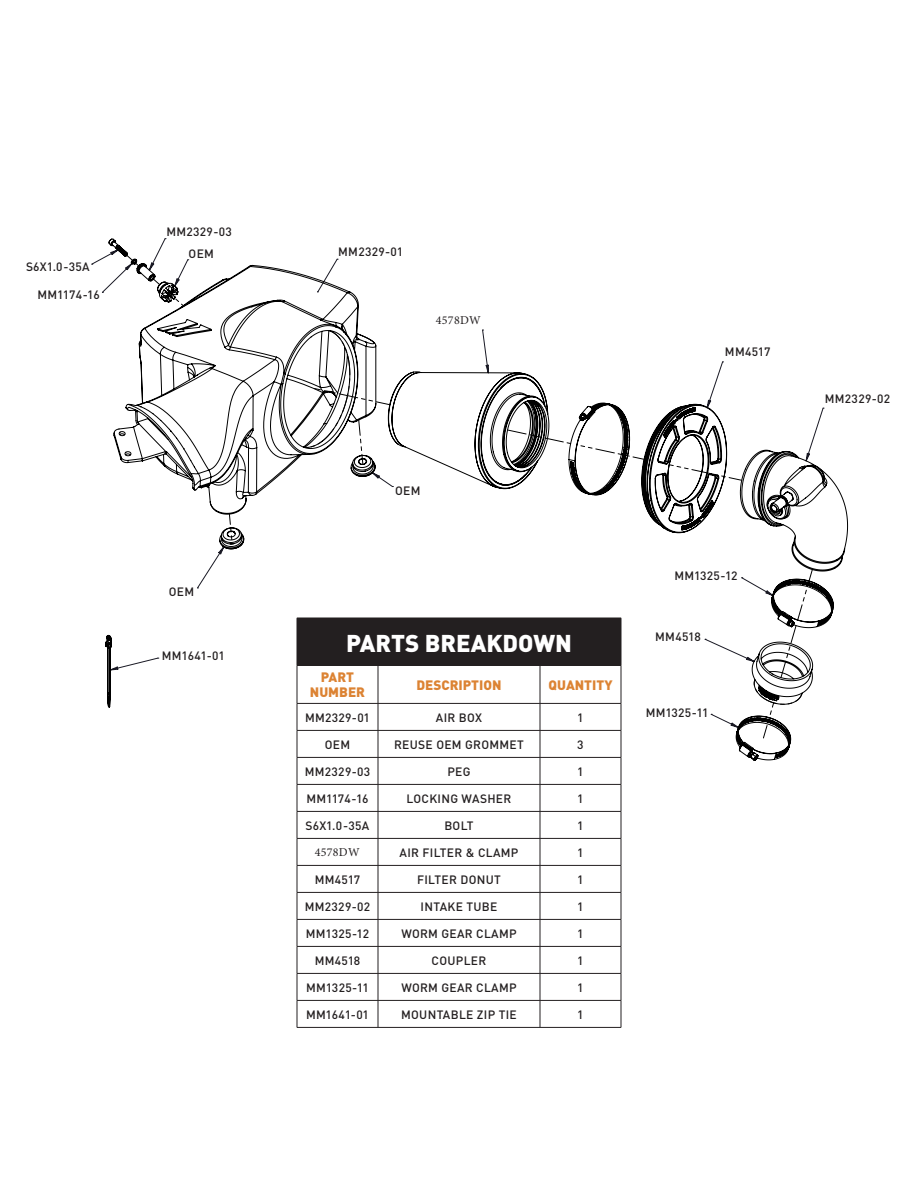
<style>
.page{position:relative;width:918px;height:1188px;background:#fff}
.page>*{position:absolute;margin:0;border:0;box-sizing:border-box;transform-origin:0 0}
.Sub_Header_Note{font:900 24px "DIN";color:#fff}
.Sub_Header_Note-2{font:900 13.5px/15px "DIN";color:#dc8333;text-align:center}
.Sub_Header_Note-3{font:500 12px "DIN";letter-spacing:.025em;color:#231f20}
.Sub_Header_Note-4{font:500 12px "DIN";letter-spacing:-.015em;color:#231f20}
.Sub_Header_Note-5{font:500 12px "DIN";letter-spacing:.005em;color:#231f20}
.Sub_Header_Note-6{font:12px "Minion Pro";letter-spacing:.025em;color:#231f20}
</style>
<div class="page">
<svg style="left:108px;top:238px;width:740px;height:523px"></svg>
<svg style="left:111px;top:241px;width:4px;height:4px"></svg>
<svg style="left:507px;top:429px;width:138px;height:31px"></svg>
<svg style="left:669px;top:464px;width:73px;height:17px"></svg>
<svg style="left:304px;top:330px;width:86px;height:135px"></svg>
<svg style="left:229px;top:513px;width:4px;height:29px"></svg>
<svg style="left:754px;top:569px;width:59px;height:170px"></svg>
<svg style="left:125px;top:254px;width:14px;height:13px"></svg>
<svg style="left:150px;top:276px;width:10px;height:9px"></svg>
<svg style="left:168px;top:292px;width:16px;height:14px"></svg>
<svg style="left:105px;top:634px;width:7px;height:75px"></svg>
<div style="left:297px;top:618px;width:324px;height:47px;background:#231f20"></div>
<hr style="left:621px;top:618px;width:1px;height:47px;background:#231f20">
<hr style="left:297px;top:665px;width:81px;height:1px;background:#231f20">
<hr style="left:297px;top:665px;width:1px;height:38px;background:#231f20">
<hr style="left:378px;top:665px;width:162px;height:1px;background:#231f20">
<hr style="left:378px;top:665px;width:1px;height:38px;background:#231f20">
<hr style="left:540px;top:665px;width:81px;height:1px;background:#231f20">
<hr style="left:540px;top:665px;width:1px;height:38px;background:#231f20">
<hr style="left:621px;top:665px;width:1px;height:38px;background:#231f20">
<hr style="left:297px;top:703px;width:81px;height:1px;background:#231f20">
<hr style="left:378px;top:703px;width:162px;height:1px;background:#231f20">
<hr style="left:540px;top:703px;width:81px;height:1px;background:#231f20">
<hr style="left:297px;top:730px;width:81px;height:1px;background:#231f20">
<hr style="left:378px;top:730px;width:162px;height:1px;background:#231f20">
<hr style="left:540px;top:730px;width:81px;height:1px;background:#231f20">
<hr style="left:297px;top:757px;width:81px;height:1px;background:#231f20">
<hr style="left:378px;top:757px;width:162px;height:1px;background:#231f20">
<hr style="left:540px;top:757px;width:81px;height:1px;background:#231f20">
<hr style="left:297px;top:784px;width:81px;height:1px;background:#231f20">
<hr style="left:378px;top:784px;width:162px;height:1px;background:#231f20">
<hr style="left:540px;top:784px;width:81px;height:1px;background:#231f20">
<hr style="left:297px;top:811px;width:81px;height:1px;background:#231f20">
<hr style="left:378px;top:811px;width:162px;height:1px;background:#231f20">
<hr style="left:540px;top:811px;width:81px;height:1px;background:#231f20">
<hr style="left:297px;top:838px;width:81px;height:1px;background:#231f20">
<hr style="left:378px;top:838px;width:162px;height:1px;background:#231f20">
<hr style="left:540px;top:838px;width:81px;height:1px;background:#231f20">
<hr style="left:297px;top:865px;width:81px;height:1px;background:#231f20">
<hr style="left:378px;top:865px;width:162px;height:1px;background:#231f20">
<hr style="left:540px;top:865px;width:81px;height:1px;background:#231f20">
<hr style="left:297px;top:892px;width:81px;height:1px;background:#231f20">
<hr style="left:378px;top:892px;width:162px;height:1px;background:#231f20">
<hr style="left:540px;top:892px;width:81px;height:1px;background:#231f20">
<hr style="left:297px;top:919px;width:81px;height:1px;background:#231f20">
<hr style="left:378px;top:919px;width:162px;height:1px;background:#231f20">
<hr style="left:540px;top:919px;width:81px;height:1px;background:#231f20">
<hr style="left:297px;top:946px;width:81px;height:1px;background:#231f20">
<hr style="left:378px;top:946px;width:162px;height:1px;background:#231f20">
<hr style="left:540px;top:946px;width:81px;height:1px;background:#231f20">
<hr style="left:297px;top:973px;width:81px;height:1px;background:#231f20">
<hr style="left:378px;top:973px;width:162px;height:1px;background:#231f20">
<hr style="left:540px;top:973px;width:81px;height:1px;background:#231f20">
<hr style="left:297px;top:1000px;width:81px;height:1px;background:#231f20">
<svg style="left:297px;top:704px;width:1px;height:323px"></svg>
<hr style="left:378px;top:1000px;width:162px;height:1px;background:#231f20">
<svg style="left:378px;top:704px;width:1px;height:323px"></svg>
<hr style="left:540px;top:1000px;width:81px;height:1px;background:#231f20">
<svg style="left:540px;top:704px;width:1px;height:323px"></svg>
<svg style="left:621px;top:704px;width:1px;height:323px"></svg>
<hr style="left:297px;top:1027px;width:81px;height:1px;background:#231f20">
<hr style="left:378px;top:1027px;width:162px;height:1px;background:#231f20">
<hr style="left:540px;top:1027px;width:81px;height:1px;background:#231f20">
<p class="Sub_Header_Note-3" style="left:26px;top:259px;width:65px">S6X1.0-35A</p>
<p class="Sub_Header_Note-4" style="left:37px;top:287px;width:64px">MM1174-16</p>
<p class="Sub_Header_Note-3" style="left:166px;top:224px;width:67px">MM2329-03</p>
<p class="Sub_Header_Note-3" style="left:189px;top:246px;width:27px">OEM</p>
<p class="Sub_Header_Note-3" style="left:169px;top:584px;width:27px">OEM</p>
<p class="Sub_Header_Note-4" style="left:162px;top:648px;width:64px">MM1641-01</p>
<p class="Sub_Header_Note-3" style="left:338px;top:244px;width:66px">MM2329-01</p>
<p class="Sub_Header_Note-6" style="left:436px;top:312px;width:47px">4578DW</p>
<p class="Sub_Header_Note-3" style="left:725px;top:344px;width:47px">MM4517</p>
<p class="Sub_Header_Note-3" style="left:395px;top:483px;width:27px">OEM</p>
<p class="Sub_Header_Note" style="left:346px;top:627px;width:227px">PARTS BREAKDOWN</p>
<p class="Sub_Header_Note-2" style="left:310px;top:669px;width:57px">PART<br>NUMBER</p>
<p class="Sub_Header_Note-2" style="left:416px;top:677px;width:87px">DESCRIPTION</p>
<p class="Sub_Header_Note-2" style="left:548px;top:677px;width:66px">QUANTITY</p>
<p class="Sub_Header_Note-3" style="left:305px;top:710px;width:66px">MM2329-01</p>
<p class="Sub_Header_Note-3" style="left:436px;top:710px;width:48px">AIR BOX</p>
<p class="Sub_Header_Note-3" style="left:577px;top:710px;width:8px">1</p>
<p class="Sub_Header_Note-3" style="left:325px;top:737px;width:27px">OEM</p>
<p class="Sub_Header_Note-3" style="left:394px;top:737px;width:131px">REUSE OEM GROMMET</p>
<p class="Sub_Header_Note-3" style="left:577px;top:737px;width:8px">3</p>
<p class="Sub_Header_Note-3" style="left:305px;top:764px;width:67px">MM2329-03</p>
<p class="Sub_Header_Note-3" style="left:447px;top:764px;width:25px">PEG</p>
<p class="Sub_Header_Note-3" style="left:577px;top:764px;width:8px">1</p>
<p class="Sub_Header_Note-4" style="left:306px;top:791px;width:64px">MM1174-16</p>
<p class="Sub_Header_Note-3" style="left:407px;top:791px;width:106px">LOCKING WASHER</p>
<p class="Sub_Header_Note-3" style="left:577px;top:791px;width:8px">1</p>
<p class="Sub_Header_Note-3" style="left:306px;top:818px;width:65px">S6X1.0-35A</p>
<p class="Sub_Header_Note-3" style="left:444px;top:818px;width:31px">BOLT</p>
<p class="Sub_Header_Note-3" style="left:577px;top:818px;width:8px">1</p>
<p class="Sub_Header_Note-6" style="left:315px;top:844px;width:47px">4578DW</p>
<p class="Sub_Header_Note-3" style="left:400px;top:845px;width:120px">AIR FILTER &amp; CLAMP</p>
<p class="Sub_Header_Note-3" style="left:577px;top:845px;width:8px">1</p>
<p class="Sub_Header_Note-3" style="left:315px;top:872px;width:47px">MM4517</p>
<p class="Sub_Header_Note-3" style="left:417px;top:872px;width:85px">FILTER DONUT</p>
<p class="Sub_Header_Note-3" style="left:577px;top:872px;width:8px">1</p>
<p class="Sub_Header_Note-3" style="left:305px;top:899px;width:67px">MM2329-02</p>
<p class="Sub_Header_Note-3" style="left:421px;top:899px;width:78px">INTAKE TUBE</p>
<p class="Sub_Header_Note-3" style="left:577px;top:899px;width:8px">1</p>
<p class="Sub_Header_Note-5" style="left:306px;top:926px;width:65px">MM1325-12</p>
<p class="Sub_Header_Note-3" style="left:401px;top:926px;width:117px">WORM GEAR CLAMP</p>
<p class="Sub_Header_Note-3" style="left:577px;top:926px;width:8px">1</p>
<p class="Sub_Header_Note-3" style="left:315px;top:953px;width:47px">MM4518</p>
<p class="Sub_Header_Note-3" style="left:432px;top:953px;width:56px">COUPLER</p>
<p class="Sub_Header_Note-3" style="left:577px;top:953px;width:8px">1</p>
<p class="Sub_Header_Note-5" style="left:306px;top:980px;width:64px">MM1325-11</p>
<p class="Sub_Header_Note-3" style="left:401px;top:980px;width:117px">WORM GEAR CLAMP</p>
<p class="Sub_Header_Note-3" style="left:577px;top:980px;width:8px">1</p>
<p class="Sub_Header_Note-4" style="left:306px;top:1007px;width:64px">MM1641-01</p>
<p class="Sub_Header_Note-3" style="left:401px;top:1007px;width:117px">MOUNTABLE ZIP TIE</p>
<p class="Sub_Header_Note-3" style="left:577px;top:1007px;width:8px">1</p>
<p class="Sub_Header_Note-5" style="left:674px;top:568px;width:65px">MM1325-12</p>
<p class="Sub_Header_Note-3" style="left:655px;top:629px;width:47px">MM4518</p>
<p class="Sub_Header_Note-5" style="left:646px;top:705px;width:64px">MM1325-11</p>
<p class="Sub_Header_Note-3" style="left:825px;top:391px;width:67px">MM2329-02</p>
</div>
